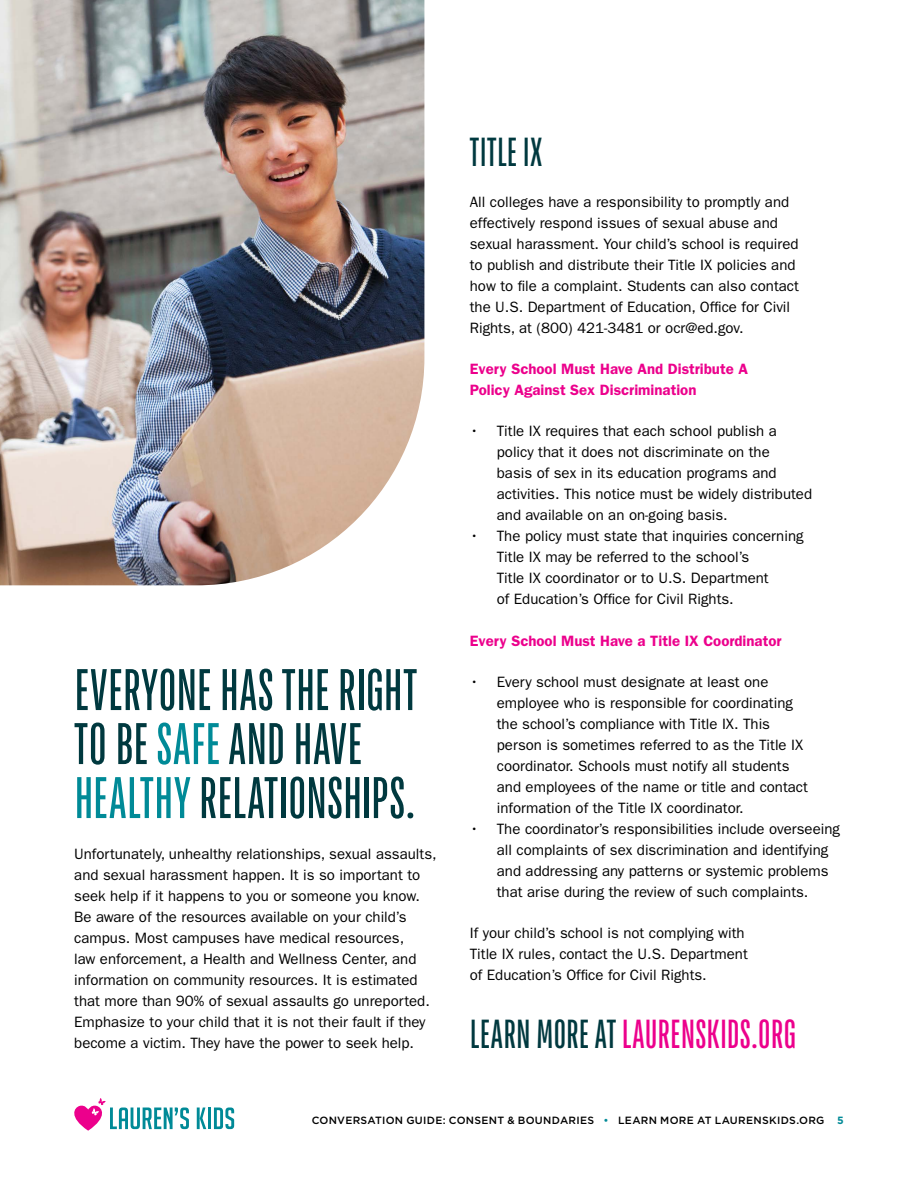
<style>
.page{position:relative;width:918px;height:1188px;background:#fff}
.page>*{position:absolute;margin:0;border:0;box-sizing:border-box;transform-origin:0 0}
.t1{font:500 58.5px/54px "TT Bluescreens";color:#00393f}
.t2{font:500 40.5px "TT Bluescreens";letter-spacing:.005em;color:#ec008c}
.t3{font:500 40.5px "TT Bluescreens";letter-spacing:.015em;color:#00393f}
.t4{font:15px/21px "ITC Franklin Gothic Std";color:#000}
.t5{font:600 15px/21px "ITC Franklin Gothic Std";color:#ec008c}
.t6{font:500 10.5px "Gotham";letter-spacing:.03em;color:#000}
.s1{color:#008a97}
.s2{color:#00393f}
.s3{font-weight:700;color:#008a97}
</style>
<div class="page">
<svg style="left:197px;top:1108px;width:9px;height:21px"></svg>
<hr style="left:208px;top:1108px;width:3px;height:21px;background:#008a97">
<svg style="left:214px;top:1108px;width:20px;height:21px"></svg>
<svg style="left:74px;top:1098px;width:115px;height:33px"></svg>
<img style="left:0;top:0;width:424px;height:585px">
<p class="t1" style="left:74px;top:662px;width:344px">EVERYONE HAS THE RIGHT<br>TO BE <span class="s1">SAFE</span> AND HAVE<br><span class="s1">HEALTHY</span> RELATIONSHIPS.</p>
<p class="t4" style="left:74px;top:844px;width:364px">Unfortunately, unhealthy relationships, sexual assaults, and sexual harassment happen. It is so important to seek help if it happens to you or someone you know.<br>Be aware of the resources available on your child’s campus. Most campuses have medical resources,<br>law enforcement, a Health and Wellness Center, and information on community resources. It is estimated that more than 90% of sexual assaults go unreported.<br>Emphasize to your child that it is not their fault if they become a victim. They have the power to seek help.</p>
<p class="t3" style="left:470px;top:129px;width:74px">TITLE IX</p>
<p class="t4" style="left:470px;top:191px;width:331px">All colleges have a responsibility to promptly and effectively respond issues of sexual abuse and sexual harassment. Your child’s school is required to publish and distribute their Title IX policies and how to file a complaint. Students can also contact the U.S. Department of Education, Office for Civil Rights, at (800) 421-3481 or ocr@ed.gov.</p>
<p class="t5" style="left:470px;top:358px;width:280px">Every School Must Have And Distribute A<br>Policy Against Sex Discrimination</p>
<p class="t4" style="left:497px;top:421px;width:317px;text-indent:-27px">• Title IX requires that each school publish a policy that it does not discriminate on the<br>basis of sex in its education programs and activities. This notice must be widely distributed and available on an on-going basis.</p>
<p class="t4" style="left:497px;top:526px;width:308px;text-indent:-27px">• The policy must state that inquiries concerning Title IX may be referred to the school’s<br>Title IX coordinator or to U.S. Department<br>of Education’s Office for Civil Rights.</p>
<p class="t5" style="left:470px;top:630px;width:313px">Every School Must Have a Title IX Coordinator</p>
<p class="t4" style="left:497px;top:671px;width:313px;text-indent:-27px">• Every school must designate at least one employee who is responsible for coordinating the school’s compliance with Title IX. This person is sometimes referred to as the Title IX coordinator. Schools must notify all students and employees of the name or title and contact information of the Title IX coordinator.</p>
<p class="t4" style="left:497px;top:818px;width:345px;text-indent:-27px">• The coordinator’s responsibilities include overseeing all complaints of sex discrimination and identifying and addressing any patterns or systemic problems that arise during the review of such complaints.</p>
<p class="t4" style="left:470px;top:923px;width:280px">If your child’s school is not complying with<br>Title IX rules, contact the U.S. Department of Education’s Office for Civil Rights.</p>
<p class="t2" style="left:470px;top:1011px;width:328px"><span class="s2">LEARN MORE AT</span> LAURENSKIDS.ORG</p>
<p class="t6" style="left:312px;top:1113px;width:534px">CONVERSATION GUIDE: CONSENT &amp; BOUNDARIES <span class="s1">•</span> LEARN MORE AT LAURENSKIDS.ORG <span class="s3">5</span></p>
</div>
